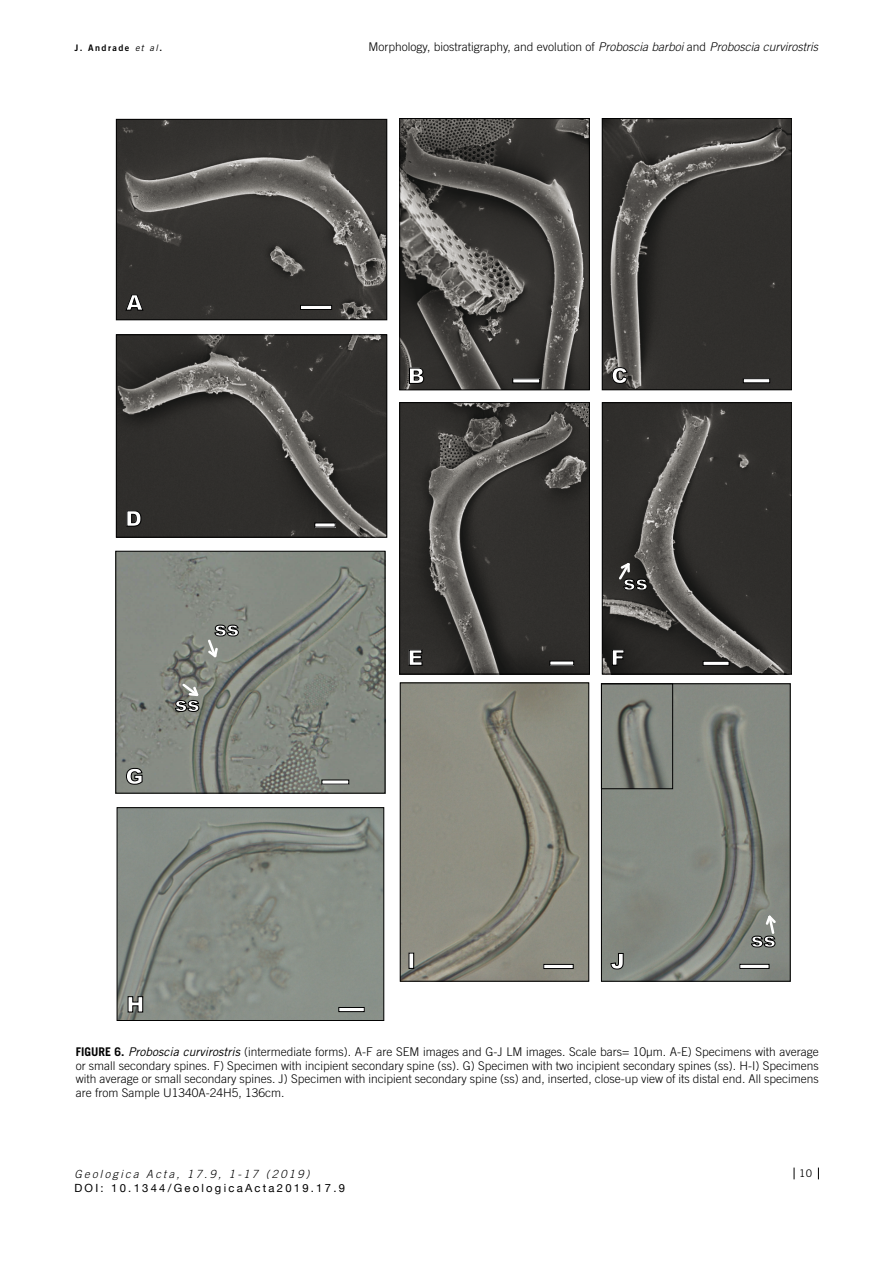
<style>
.page{position:relative;width:893px;height:1263px;background:#fff}
.page>*{position:absolute;margin:0;border:0;box-sizing:border-box;transform-origin:0 0}
.t1{font:900 21.45px "Arial";color:#fff}
.t2{font:900 20.1px "Arial";color:#fff}
.t3{font:300 12px/13.5px "Trade Gothic LT Std";color:#000;text-align:justify}
.t4{font:11.25px "Helvetica Neue";letter-spacing:.2em;color:#000}
.t5{font:italic 300 11.25px "Trade Gothic LT Std";letter-spacing:.2em;color:#000}
.t6{font:10.5px "Trade Gothic LT Std";color:#000}
.t7{font:9px "Trade Gothic LT Std Bd 2";letter-spacing:.16em;color:#000}
.s1{font-family:"Trade Gothic LT Std";font-style:italic}
.s2{font-style:italic}
.s3{font-weight:700}
.s4{font-weight:400;font-style:italic}
</style>
<div class="page">
<svg style="left:794px;top:1167px;width:1px;height:12px"></svg>
<svg style="left:818px;top:1167px;width:1px;height:12px"></svg>
<img style="left:603px;top:685px;width:185px;height:294px">
<img style="left:603px;top:685px;width:71px;height:104px">
<svg style="left:751px;top:915px;width:25px;height:33px"></svg>
<img style="left:774px;top:956px;width:14px;height:5px">
<img style="left:401px;top:404px;width:187px;height:268px">
<img style="left:401px;top:120px;width:187px;height:268px">
<img style="left:118px;top:121px;width:267px;height:197px">
<img style="left:118px;top:336px;width:267px;height:199px">
<img style="left:119px;top:809px;width:263px;height:209px">
<img style="left:402px;top:685px;width:185px;height:294px">
<img style="left:117px;top:553px;width:266px;height:238px">
<svg style="left:125px;top:294px;width:19px;height:17px"></svg>
<svg style="left:409px;top:367px;width:15px;height:17px"></svg>
<svg style="left:126px;top:510px;width:16px;height:17px"></svg>
<svg style="left:409px;top:649px;width:14px;height:17px"></svg>
<svg style="left:126px;top:768px;width:17px;height:17px"></svg>
<svg style="left:127px;top:996px;width:16px;height:17px"></svg>
<div style="left:409px;top:953px;width:5px;height:16px;border:1px solid #000"></div>
<svg style="left:610px;top:953px;width:14px;height:17px"></svg>
<svg style="left:208px;top:624px;width:31px;height:33px"></svg>
<svg style="left:175px;top:683px;width:24px;height:29px"></svg>
<div style="left:116px;top:119px;width:271px;height:201px;border:1px solid #000"></div>
<div style="left:399px;top:118px;width:191px;height:272px;border:1px solid #000"></div>
<svg style="left:602px;top:118px;width:189px;height:272px;background:#3c3a37"></svg>
<svg style="left:602px;top:402px;width:189px;height:272px;background:#3c3a38"></svg>
<div style="left:399px;top:402px;width:191px;height:272px;border:1px solid #000"></div>
<div style="left:400px;top:683px;width:189px;height:298px;border:1px solid #000"></div>
<div style="left:601px;top:683px;width:189px;height:298px;border:1px solid #000"></div>
<div style="left:117px;top:807px;width:267px;height:213px;border:1px solid #000"></div>
<div style="left:116px;top:334px;width:271px;height:203px;border:1px solid #000"></div>
<div style="left:115px;top:551px;width:270px;height:242px;border:1px solid #000"></div>
<hr style="left:339px;top:1007px;width:25px;height:4px;background:#fff">
<div style="left:338px;top:1007px;width:27px;height:5px;border:1px solid #000"></div>
<div style="left:601px;top:684px;width:72px;height:105px;border:1px solid #000"></div>
<hr style="left:703px;top:661px;width:26px;height:4px;background:#fff">
<div style="left:703px;top:661px;width:26px;height:5px;border:1px solid #000"></div>
<hr style="left:743px;top:379px;width:27px;height:4px;background:#fff">
<div style="left:743px;top:378px;width:27px;height:5px;border:1px solid #000"></div>
<svg style="left:513px;top:379px;width:27px;height:4px"></svg>
<hr style="left:300px;top:305px;width:32px;height:4px;background:#fff">
<div style="left:300px;top:305px;width:32px;height:5px;border:1px solid #000"></div>
<hr style="left:544px;top:964px;width:29px;height:4px;background:#fff">
<div style="left:543px;top:964px;width:31px;height:5px;border:1px solid #000"></div>
<hr style="left:740px;top:964px;width:29px;height:4px;background:#fff">
<div style="left:739px;top:964px;width:30px;height:5px;border:1px solid #000"></div>
<img style="left:243px;top:759px;width:33px;height:5px">
<p class="t7" style="left:74px;top:42px;width:89px">J. Andrade <span class="s1">et al</span>.</p>
<p class="t1" style="left:126px;top:287px;width:18px">A</p>
<p class="t1" style="left:125px;top:503px;width:18px">D</p>
<p class="t1" style="left:125px;top:761px;width:19px">G</p>
<p class="t2" style="left:214px;top:614px;width:26px">ss</p>
<p class="t2" style="left:175px;top:689px;width:26px">ss</p>
<p class="t1" style="left:126px;top:989px;width:19px">H</p>
<p class="t3" style="left:369px;top:39px;width:451px">Morphology, biostratigraphy, and evolution of <span class="s2">Proboscia barboi</span> and <span class="s2">Proboscia curvirostris</span></p>
<p class="t1" style="left:408px;top:360px;width:18px">B</p>
<p class="t1" style="left:611px;top:360px;width:18px">C</p>
<p class="t2" style="left:623px;top:568px;width:26px">ss</p>
<p class="t1" style="left:408px;top:642px;width:17px">E</p>
<p class="t1" style="left:611px;top:642px;width:16px">F</p>
<p class="t1" style="left:407px;top:945px;width:10px">I</p>
<p class="t1" style="left:610px;top:945px;width:16px">J</p>
<p class="t2" style="left:751px;top:925px;width:26px">ss</p>
<p class="t3" style="left:76px;top:1045px;width:745px"><span class="s3">FIGURE 6.</span> <span class="s4">Proboscia curvirostris</span> (intermediate forms). A-F are SEM images and G-J LM images. Scale bars= 10µm. A-E) Specimens with average or small secondary spines. F) Specimen with incipient secondary spine (ss). G) Specimen with two incipient secondary spines (ss). H-I) Specimens with average or small secondary spines. J) Specimen with incipient secondary spine (ss) and, inserted, close-up view of its distal end. All specimens are from Sample U1340A-24H5, 136cm.</p>
<p class="t5" style="left:74px;top:1167px;width:237px">Geologica Acta, 17.9, 1-17 (2019)</p>
<p class="t4" style="left:74px;top:1181px;width:272px">DOI: 10.1344/GeologicaActa2019.17.9</p>
<p class="t6" style="left:799px;top:1167px;width:14px">10</p>
</div>
